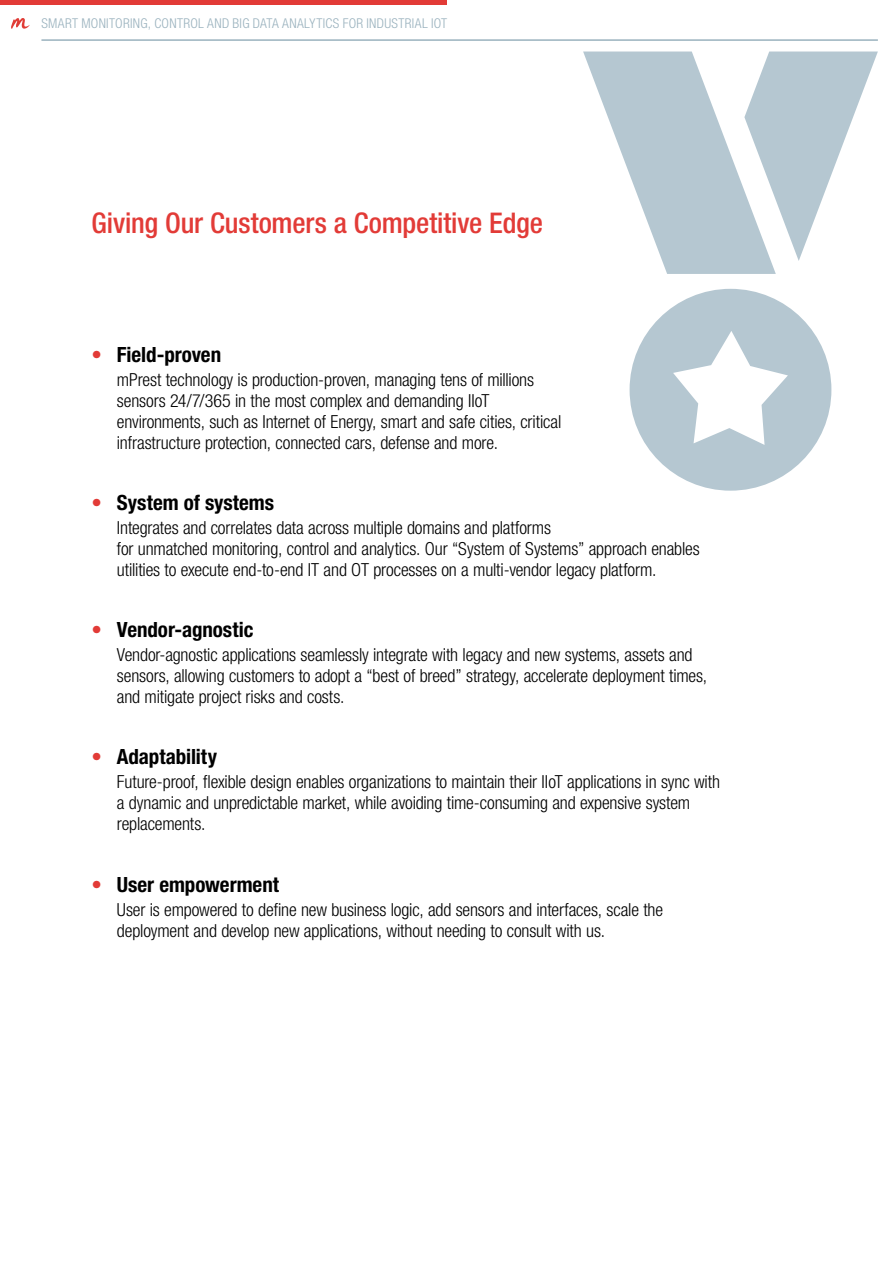
<style>
.page{position:relative;width:893px;height:1263px;background:#fff}
.page>*{position:absolute;margin:0;border:0;box-sizing:border-box;transform-origin:0 0}
.t1{font:500 condensed 28.5px "Helvetica Neue LT Std";letter-spacing:-.005em;color:#e23b37}
.t2{font:700 condensed 21px "Helvetica Neue LT Std";color:#000}
.t3{font:300 condensed 18px/21px "Helvetica Neue LT Std";letter-spacing:-.01em;color:#000}
.t4{font:300 condensed 13.5px "Helvetica Neue LT Std";letter-spacing:.025em;color:#9ab2be}
.s1{color:#e23b37}
</style>
<div class="page">
<hr style="left:0;top:0;width:447px;height:4px;background:#e23b37">
<hr style="left:41px;top:39px;width:837px;height:2px;background:#9ab2be">
<svg style="left:11px;top:18px;width:19px;height:11px"></svg>
<svg style="left:583px;top:52px;width:295px;height:222px"></svg>
<svg style="left:630px;top:289px;width:201px;height:202px"></svg>
<p class="t4" style="left:41px;top:15px;width:407px">SMART MONITORING, CONTROL AND BIG DATA ANALYTICS FOR INDUSTRIAL IOT</p>
<h1 class="t1" style="left:91px;top:206px;width:453px">Giving Our Customers a Competitive Edge</h1>
<p class="t2" style="left:91px;top:341px;width:131px"><span class="s1">•</span> Field-proven</p>
<p class="t3" style="left:117px;top:369px;width:446px">mPrest technology is production-proven, managing tens of millions sensors 24/7/365 in the most complex and demanding IIoT environments, such as Internet of Energy, smart and safe cities, critical infrastructure protection, connected cars, defense and more.</p>
<p class="t2" style="left:91px;top:490px;width:184px"><span class="s1">•</span> System of systems</p>
<p class="t3" style="left:117px;top:517px;width:584px">Integrates and correlates data across multiple domains and platforms<br>for unmatched monitoring, control and analytics. Our “System of Systems” approach enables utilities to execute end-to-end IT and OT processes on a multi-vendor legacy platform.</p>
<p class="t2" style="left:91px;top:617px;width:163px"><span class="s1">•</span> Vendor-agnostic</p>
<p class="t3" style="left:117px;top:644px;width:592px">Vendor-agnostic applications seamlessly integrate with legacy and new systems, assets and sensors, allowing customers to adopt a “best of breed” strategy, accelerate deployment times, and mitigate project risks and costs.</p>
<p class="t2" style="left:91px;top:744px;width:127px"><span class="s1">•</span> Adaptability</p>
<p class="t3" style="left:117px;top:771px;width:605px">Future-proof, flexible design enables organizations to maintain their IIoT applications in sync with a dynamic and unpredictable market, while avoiding time-consuming and expensive system replacements.</p>
<p class="t2" style="left:91px;top:871px;width:189px"><span class="s1">•</span> User empowerment</p>
<p class="t3" style="left:117px;top:899px;width:548px">User is empowered to define new business logic, add sensors and interfaces, scale the deployment and develop new applications, without needing to consult with us.</p>
</div>
